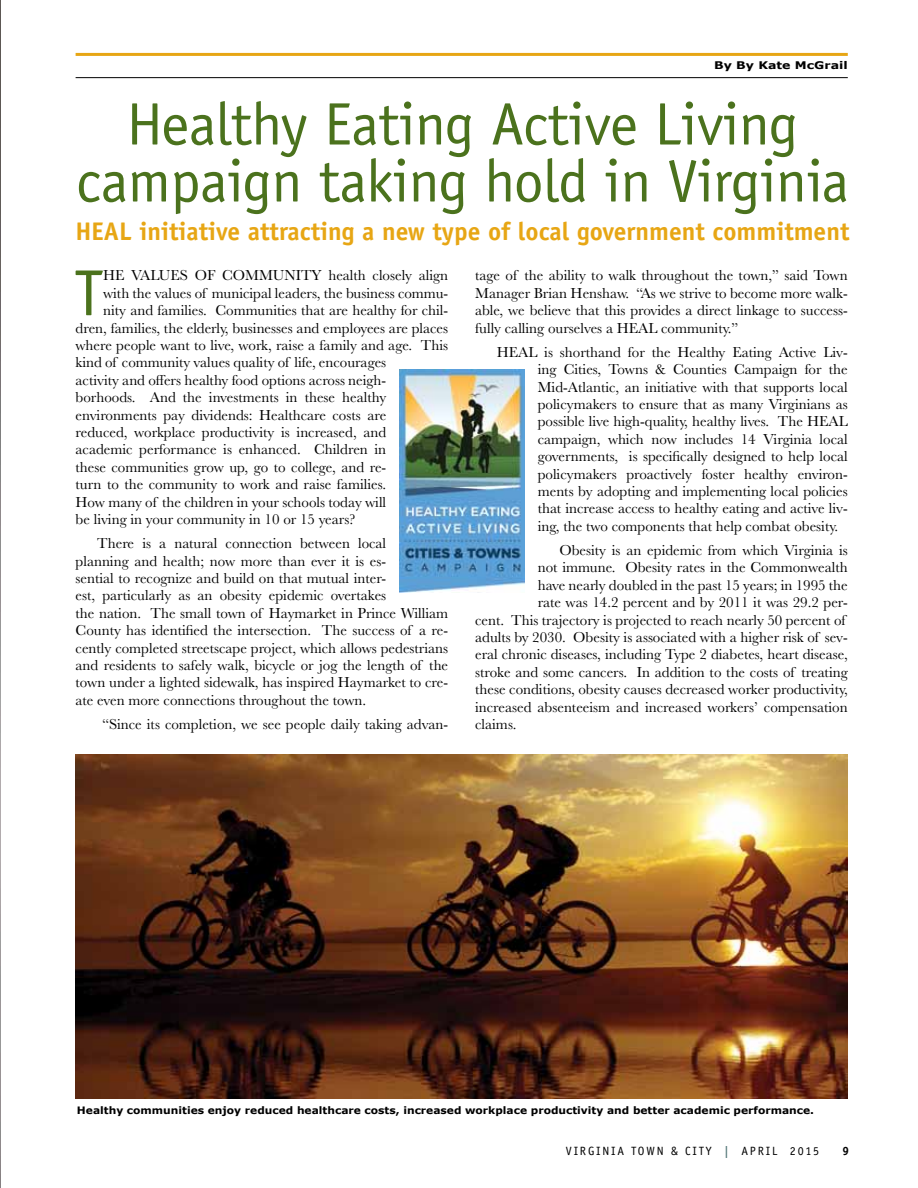
<style>
.page{position:relative;width:918px;height:1188px;background:#fff}
.page>*{position:absolute;margin:0;border:0;box-sizing:border-box;transform-origin:0 0}
.t1{font:65.25px "Officina Sans";color:#4b721d}
.t2{font:60px/57px "Officina Sans";letter-spacing:-.01em;color:#4b721d;text-align:center}
.t3{font:700 25.5px "Officina Sans";color:#e7a614}
.t4{font:15px/17.4px "Baskerville";color:#000;text-align:justify}
.t5{font:12px "Officina Sans";letter-spacing:.15em;color:#000}
.t6{font:700 12px "Officina Sans";color:#000}
.t7{font:700 10.5px "Verdana";color:#000;scale:1.2 1}
.t8{font:700 10.2px "Verdana";color:#000;scale:1.05 1}
.s1{font-weight:700;color:#597b7c}
</style>
<div class="page">
<hr style="left:76px;top:77px;width:772px;height:1px;background:#000">
<hr style="left:76px;top:53px;width:772px;height:3px;background:#e7a614">
<img style="left:0;top:0;width:1px;height:1188px">
<img style="left:76px;top:755px;width:772px;height:343px">
<img style="left:400px;top:369px;width:124px;height:223px">
<p class="t7" style="left:714px;top:59px;width:113px">By By Kate McGrail</p>
<h2 class="t2" style="left:76px;top:96px;width:775px">Healthy Eating Active Living campaign taking hold in Virginia</h2>
<h3 class="t3" style="left:76px;top:216px;width:775px">HEAL initiative attracting a new type of local government commitment</h3>
<h1 class="t1" style="left:74px;top:255px;width:30px">T</h1>
<p class="t4" style="left:103px;top:267px;width:39px">he values</p>
<p class="t4" style="left:195px;top:267px;width:41px">of commu</p>
<p class="t4" style="left:285px;top:267px;width:165px">nity health closely align</p>
<p class="t4" style="left:103px;top:285px;width:347px">with the values of municipal leaders, the business commu-</p>
<p class="t4" style="left:103px;top:302px;width:347px">nity and families. Communities that are healthy for chil-</p>
<p class="t4" style="left:76px;top:319px;width:374px">dren, families, the elderly, businesses and employees are places</p>
<p class="t4" style="left:76px;top:337px;width:374px">where people want to live, work, raise a family and age. This</p>
<p class="t4" style="left:76px;top:354px;width:312px">kind of community values quality of life, encourages</p>
<p class="t4" style="left:76px;top:372px;width:312px">activity and offers healthy food options across neigh-</p>
<p class="t4" style="left:76px;top:389px;width:312px">borhoods. And the investments in these healthy</p>
<p class="t4" style="left:76px;top:406px;width:312px">environments pay dividends: Healthcare costs are</p>
<p class="t4" style="left:76px;top:424px;width:312px">reduced, workplace productivity is increased, and</p>
<p class="t4" style="left:76px;top:441px;width:312px">academic performance is enhanced. Children in</p>
<p class="t4" style="left:76px;top:459px;width:312px">these communities grow up, go to college, and re-</p>
<p class="t4" style="left:76px;top:476px;width:312px">turn to the community to work and raise families.</p>
<p class="t4" style="left:76px;top:493px;width:312px">How many of the children in your schools today will</p>
<p class="t4" style="left:76px;top:511px;width:281px">be living in your community in 10 or 15 years?</p>
<p class="t4" style="left:76px;top:535px;width:374px;text-align:left;text-indent:22px">There is a natural connection between local<br>planning and health; now more than ever it is es-<br>sential to recognize and build on that mutual inter-<br>est, particularly as an obesity epidemic overtakes<br>the nation. The small town of Haymarket in Prince William County has identified the intersection. The success of a re&shy;cently completed streetscape project, which allows pedestrians and residents to safely walk, bicycle or jog the length of the town under a lighted sidewalk, has inspired Haymarket to cre&shy;ate even more connections throughout the town.</p>
<p class="t4" style="left:102px;top:716px;width:347px">“Since its completion, we see people daily taking advan-</p>
<p class="t4" style="left:475px;top:267px;width:374px">tage of the ability to walk throughout the town,” said Town Manager Brian Henshaw. “As we strive to become more walk&shy;able, we believe that this provides a direct linkage to success&shy;fully calling ourselves a HEAL community.”</p>
<p class="t4" style="left:538px;top:343px;width:312px;text-indent:-41px">HEAL is shorthand for the Healthy Eating Active Liv&shy;ing Cities, Towns &amp; Counties Campaign for the Mid-Atlantic, an initiative with that supports local policymakers to ensure that as many Virginians as possible live high-quality, healthy lives. The HEAL campaign, which now includes 14 Virginia local governments, is specifically designed to help local policymakers proactively foster healthy environ&shy;ments by adopting and implementing local policies that increase access to healthy eating and active liv&shy;ing, the two components that help combat obesity.</p>
<p class="t4" style="left:559px;top:542px;width:290px">Obesity is an epidemic from which Virginia is</p>
<p class="t4" style="left:538px;top:559px;width:312px">not immune. Obesity rates in the Commonwealth</p>
<p class="t4" style="left:538px;top:576px;width:312px">have nearly doubled in the past 15 years; in 1995 the</p>
<p class="t4" style="left:538px;top:594px;width:312px">rate was 14.2 percent and by 2011 it was 29.2 per-</p>
<p class="t4" style="left:475px;top:611px;width:372px">cent. This trajectory is projected to reach nearly 50 percent of</p>
<p class="t4" style="left:475px;top:629px;width:374px">adults by 2030. Obesity is associated with a higher risk of sev-</p>
<p class="t4" style="left:475px;top:646px;width:374px">eral chronic diseases, including Type 2 diabetes, heart disease,</p>
<p class="t4" style="left:475px;top:663px;width:374px">stroke and some cancers. In addition to the costs of treating</p>
<p class="t4" style="left:475px;top:681px;width:374px">these conditions, obesity causes decreased worker productivity,</p>
<p class="t4" style="left:475px;top:698px;width:374px">increased absenteeism and increased workers’ compensation</p>
<p class="t4" style="left:475px;top:716px;width:43px">claims.</p>
<p class="t8" style="left:77px;top:1104px;width:704px">Healthy communities enjoy reduced healthcare costs, increased workplace productivity and better academic performance.</p>
<p class="t5" style="left:566px;top:1144px;width:39px">Vir ginia</p>
<p class="t5" style="left:631px;top:1144px;width:119px">Town &amp; Cit y <span class="s1">|</span> april</p>
<p class="t5" style="left:790px;top:1144px;width:31px">2015</p>
<p class="t6" style="left:842px;top:1144px;width:8px">9</p>
</div>
